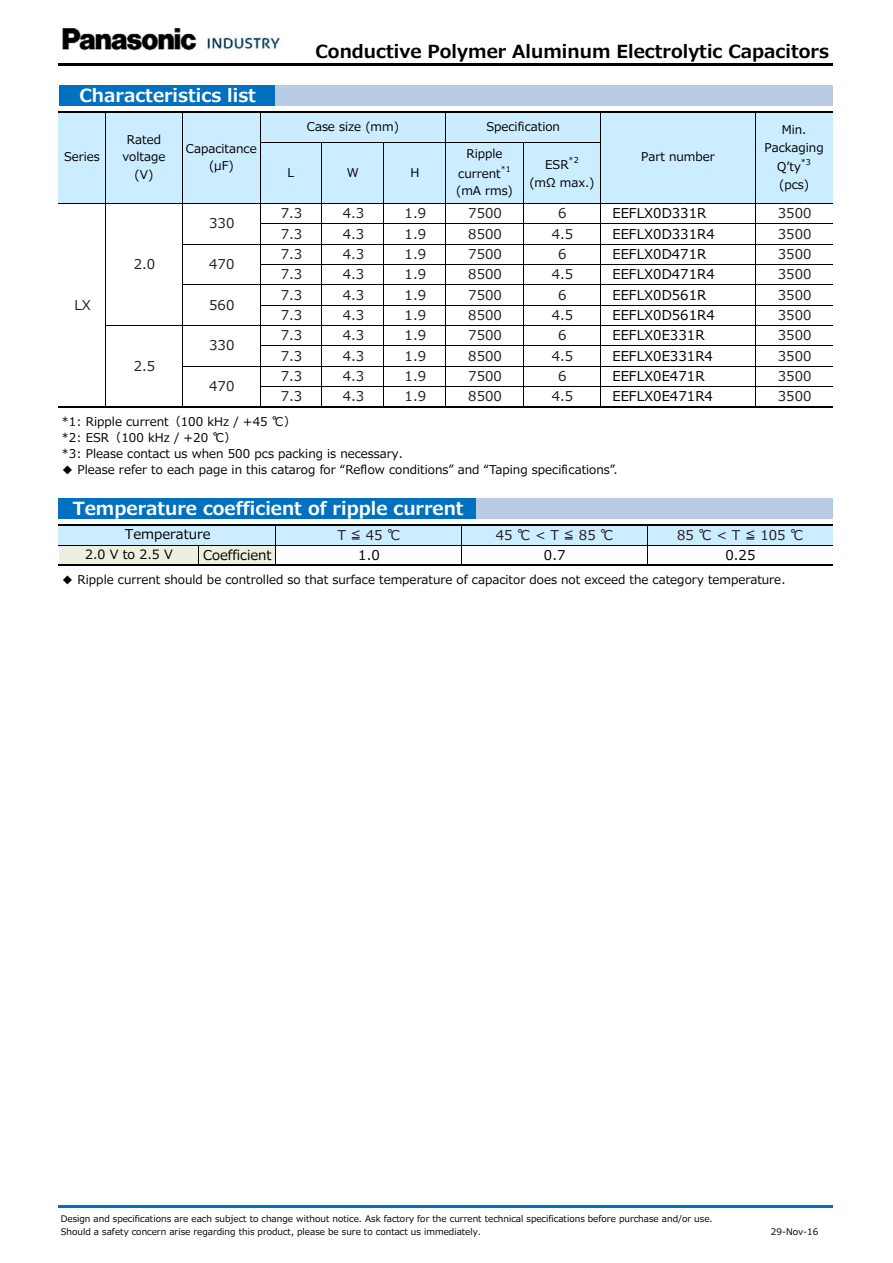
<style>
.page{position:relative;width:893px;height:1263px;background:#fff}
.page>*{position:absolute;margin:0;border:0;box-sizing:border-box;transform-origin:0 0}
.t1{font:700 18px "Meiryo UI";color:#fff}
.t2{font:700 18px "Meiryo UI";color:#000}
.t3{font:13.5px "Meiryo UI";letter-spacing:.005em;color:#231f20}
.t4{font:13.5px "Meiryo UI";color:#000}
.t5{font:12.75px "Meiryo UI";color:#000}
.t6{font:12px/17.4px "Meiryo UI";color:#000;text-align:center}
.t7{font:9px "Meiryo UI";color:#000}
.t8{font:8.1px "Meiryo UI";color:#000}
</style>
<div class="page">
<div style="left:59px;top:85px;width:217px;height:21px;background:#0070c0"></div>
<div style="left:275px;top:85px;width:558px;height:21px;background:#b8cce4"></div>
<div style="left:59px;top:112px;width:774px;height:92px;background:#ccecff"></div>
<div style="left:59px;top:498px;width:418px;height:21px;background:#0070c0"></div>
<div style="left:477px;top:498px;width:356px;height:21px;background:#b8cce4"></div>
<div style="left:59px;top:525px;width:774px;height:20px;background:#ccecff"></div>
<div style="left:59px;top:545px;width:217px;height:20px;background:#ebf1de"></div>
<hr style="left:105px;top:112px;width:1px;height:294px;background:#000">
<hr style="left:183px;top:112px;width:1px;height:294px;background:#000">
<hr style="left:260px;top:112px;width:1px;height:294px;background:#000">
<hr style="left:446px;top:112px;width:1px;height:294px;background:#000">
<hr style="left:600px;top:112px;width:1px;height:294px;background:#000">
<hr style="left:755px;top:112px;width:1px;height:294px;background:#000">
<hr style="left:322px;top:142px;width:1px;height:264px;background:#000">
<hr style="left:384px;top:142px;width:1px;height:264px;background:#000">
<hr style="left:523px;top:142px;width:1px;height:264px;background:#000">
<hr style="left:275px;top:525px;width:1px;height:39px;background:#000">
<hr style="left:461px;top:525px;width:1px;height:39px;background:#000">
<hr style="left:647px;top:525px;width:1px;height:39px;background:#000">
<svg style="left:198px;top:546px;width:1px;height:18px"></svg>
<hr style="left:59px;top:63px;width:774px;height:3px;background:#000">
<hr style="left:59px;top:111px;width:774px;height:1px;background:#000">
<hr style="left:260px;top:142px;width:341px;height:1px;background:#000">
<hr style="left:59px;top:203px;width:774px;height:1px;background:#000">
<hr style="left:260px;top:224px;width:573px;height:1px;background:#000">
<hr style="left:183px;top:244px;width:650px;height:1px;background:#000">
<hr style="left:260px;top:264px;width:573px;height:1px;background:#000">
<hr style="left:183px;top:285px;width:650px;height:1px;background:#000">
<hr style="left:260px;top:305px;width:573px;height:1px;background:#000">
<hr style="left:105px;top:325px;width:728px;height:1px;background:#000">
<hr style="left:260px;top:346px;width:573px;height:1px;background:#000">
<hr style="left:183px;top:366px;width:650px;height:1px;background:#000">
<hr style="left:260px;top:386px;width:573px;height:1px;background:#000">
<hr style="left:59px;top:406px;width:774px;height:2px;background:#000">
<hr style="left:59px;top:524px;width:774px;height:1px;background:#000">
<hr style="left:59px;top:545px;width:774px;height:1px;background:#000">
<hr style="left:59px;top:564px;width:774px;height:2px;background:#000">
<hr style="left:59px;top:1205px;width:774px;height:3px;background:#0070c0">
<img style="left:62px;top:28px;width:218px;height:23px">
<p class="t1" style="left:80px;top:82px;width:178px">Characteristics list</p>
<p class="t6" style="left:122px;top:132px;width:44px">Rated voltage (V)</p>
<p class="t6" style="left:186px;top:140px;width:72px">Capacitance (μF)</p>
<p class="t6" style="left:64px;top:149px;width:37px">Series</p>
<p class="t3" style="left:74px;top:295px;width:18px">LX</p>
<p class="t3" style="left:134px;top:255px;width:23px">2.0</p>
<p class="t3" style="left:134px;top:356px;width:23px">2.5</p>
<p class="t3" style="left:209px;top:214px;width:27px">330</p>
<p class="t3" style="left:209px;top:255px;width:27px">470</p>
<p class="t3" style="left:209px;top:295px;width:27px">560</p>
<p class="t3" style="left:209px;top:336px;width:27px">330</p>
<p class="t3" style="left:209px;top:377px;width:27px">470</p>
<p class="t2" style="left:316px;top:38px;width:515px">Conductive Polymer Aluminum Electrolytic Capacitors</p>
<p class="t6" style="left:307px;top:118px;width:94px">Case size (mm)</p>
<p class="t6" style="left:486px;top:118px;width:75px">Specification</p>
<p class="t6" style="left:288px;top:164px;width:8px">L</p>
<p class="t6" style="left:347px;top:164px;width:14px">W</p>
<p class="t6" style="left:410px;top:164px;width:10px">H</p>
<p class="t6" style="left:458px;top:145px;width:46px;line-height:19.2px;text-align:right">Ripple current</p>
<p class="t8" style="left:501px;top:163px;width:12px">*1</p>
<p class="t6" style="left:456px;top:183px;width:58px">(mA rms)</p>
<p class="t6" style="left:545px;top:157px;width:25px">ESR</p>
<p class="t8" style="left:569px;top:155px;width:12px">*2</p>
<p class="t6" style="left:529px;top:174px;width:67px">(mΩ max.)</p>
<p class="t3" style="left:281px;top:204px;width:23px">7.3</p>
<p class="t3" style="left:281px;top:224px;width:23px">7.3</p>
<p class="t3" style="left:281px;top:245px;width:23px">7.3</p>
<p class="t3" style="left:281px;top:265px;width:23px">7.3</p>
<p class="t3" style="left:281px;top:285px;width:23px">7.3</p>
<p class="t3" style="left:281px;top:306px;width:23px">7.3</p>
<p class="t3" style="left:281px;top:326px;width:23px">7.3</p>
<p class="t3" style="left:343px;top:204px;width:23px">4.3</p>
<p class="t3" style="left:343px;top:224px;width:23px">4.3</p>
<p class="t3" style="left:405px;top:204px;width:23px">1.9</p>
<p class="t3" style="left:405px;top:224px;width:23px">1.9</p>
<p class="t3" style="left:405px;top:245px;width:23px">1.9</p>
<p class="t3" style="left:405px;top:265px;width:23px">1.9</p>
<p class="t3" style="left:405px;top:285px;width:23px">1.9</p>
<p class="t3" style="left:405px;top:306px;width:23px">1.9</p>
<p class="t3" style="left:405px;top:326px;width:23px">1.9</p>
<p class="t3" style="left:405px;top:346px;width:23px">1.9</p>
<p class="t3" style="left:405px;top:367px;width:23px">1.9</p>
<p class="t3" style="left:468px;top:204px;width:35px">7500</p>
<p class="t3" style="left:468px;top:224px;width:35px">8500</p>
<p class="t3" style="left:468px;top:245px;width:35px">7500</p>
<p class="t3" style="left:468px;top:265px;width:35px">8500</p>
<p class="t3" style="left:558px;top:204px;width:10px">6</p>
<p class="t3" style="left:552px;top:224px;width:23px">4.5</p>
<p class="t3" style="left:558px;top:245px;width:10px">6</p>
<p class="t3" style="left:552px;top:265px;width:23px">4.5</p>
<p class="t3" style="left:558px;top:285px;width:10px">6</p>
<p class="t3" style="left:552px;top:306px;width:23px">4.5</p>
<p class="t3" style="left:558px;top:326px;width:10px">6</p>
<p class="t3" style="left:552px;top:346px;width:23px">4.5</p>
<p class="t3" style="left:343px;top:245px;width:23px">4.3</p>
<p class="t3" style="left:343px;top:265px;width:23px">4.3</p>
<p class="t3" style="left:343px;top:285px;width:23px">4.3</p>
<p class="t3" style="left:343px;top:306px;width:23px">4.3</p>
<p class="t3" style="left:343px;top:326px;width:23px">4.3</p>
<p class="t3" style="left:343px;top:346px;width:23px">4.3</p>
<p class="t3" style="left:343px;top:367px;width:23px">4.3</p>
<p class="t3" style="left:468px;top:285px;width:35px">7500</p>
<p class="t3" style="left:468px;top:306px;width:35px">8500</p>
<p class="t3" style="left:468px;top:326px;width:35px">7500</p>
<p class="t3" style="left:468px;top:346px;width:35px">8500</p>
<p class="t3" style="left:468px;top:367px;width:35px">7500</p>
<p class="t3" style="left:281px;top:346px;width:23px">7.3</p>
<p class="t3" style="left:281px;top:367px;width:23px">7.3</p>
<p class="t3" style="left:558px;top:367px;width:10px">6</p>
<p class="t6" style="left:641px;top:149px;width:75px">Part number</p>
<p class="t4" style="left:612px;top:204px;width:96px">EEFLX0D331R</p>
<p class="t4" style="left:612px;top:224px;width:104px">EEFLX0D331R4</p>
<p class="t4" style="left:612px;top:245px;width:96px">EEFLX0D471R</p>
<p class="t4" style="left:612px;top:265px;width:104px">EEFLX0D471R4</p>
<p class="t4" style="left:612px;top:285px;width:96px">EEFLX0D561R</p>
<p class="t4" style="left:612px;top:306px;width:104px">EEFLX0D561R4</p>
<p class="t4" style="left:612px;top:326px;width:94px">EEFLX0E331R</p>
<p class="t4" style="left:612px;top:346px;width:102px">EEFLX0E331R4</p>
<p class="t4" style="left:612px;top:367px;width:94px">EEFLX0E471R</p>
<p class="t6" style="left:764px;top:122px;width:61px">Min.<br>Packaging</p>
<p class="t6" style="left:777px;top:159px;width:25px">Q’ty</p>
<p class="t8" style="left:801px;top:157px;width:12px">*3</p>
<p class="t6" style="left:779px;top:176px;width:31px">(pcs)</p>
<p class="t3" style="left:778px;top:204px;width:35px">3500</p>
<p class="t3" style="left:778px;top:224px;width:35px">3500</p>
<p class="t3" style="left:778px;top:245px;width:35px">3500</p>
<p class="t3" style="left:778px;top:265px;width:35px">3500</p>
<p class="t3" style="left:778px;top:285px;width:35px">3500</p>
<p class="t3" style="left:778px;top:306px;width:35px">3500</p>
<p class="t3" style="left:778px;top:326px;width:35px">3500</p>
<p class="t3" style="left:778px;top:346px;width:35px">3500</p>
<p class="t3" style="left:778px;top:367px;width:35px">3500</p>
<p class="t3" style="left:281px;top:387px;width:23px">7.3</p>
<p class="t3" style="left:405px;top:387px;width:23px">1.9</p>
<p class="t3" style="left:468px;top:387px;width:35px">8500</p>
<p class="t3" style="left:343px;top:387px;width:23px">4.3</p>
<p class="t3" style="left:778px;top:387px;width:35px">3500</p>
<p class="t3" style="left:552px;top:387px;width:23px">4.5</p>
<p class="t4" style="left:612px;top:387px;width:102px">EEFLX0E471R4</p>
<p class="t6" style="left:61px;top:413px;width:236px">*1: Ripple current（100 kHz / +45 ℃）</p>
<p class="t6" style="left:61px;top:429px;width:185px">*2: ESR（100 kHz / +20 ℃）　</p>
<p class="t6" style="left:61px;top:446px;width:343px">*3: Please contact us when 500 pcs packing is necessary.</p>
<p class="t6" style="left:61px;top:462px;width:558px">◆ Please refer to each page in this catarog for “Reflow conditions” and “Taping specifications”.</p>
<p class="t1" style="left:73px;top:495px;width:392px">Temperature coefficient of ripple current</p>
<p class="t4" style="left:125px;top:525px;width:87px">Temperature</p>
<p class="t3" style="left:337px;top:525px;width:65px">T ≦ 45 ℃</p>
<p class="t3" style="left:496px;top:525px;width:120px">45 ℃ &lt; T ≦ 85 ℃</p>
<p class="t3" style="left:677px;top:525px;width:128px">85 ℃ &lt; T ≦ 105 ℃</p>
<p class="t5" style="left:85px;top:546px;width:89px">2.0 V to 2.5 V</p>
<p class="t4" style="left:203px;top:545px;width:70px">Coefficient</p>
<p class="t4" style="left:358px;top:545px;width:23px">1.0</p>
<p class="t4" style="left:544px;top:545px;width:23px">0.7</p>
<p class="t4" style="left:725px;top:545px;width:31px">0.25</p>
<p class="t6" style="left:61px;top:572px;width:726px">◆ Ripple current should be controlled so that surface temperature of capacitor does not exceed the category temperature.</p>
<p class="t7" style="left:61px;top:1212px;width:653px">Design and specifications are each subject to change without notice. Ask factory for the current technical specifications before purchase and/or use.</p>
<p class="t7" style="left:61px;top:1225px;width:422px">Should a safety concern arise regarding this product, please be sure to contact us immediately.</p>
<p class="t7" style="left:771px;top:1225px;width:49px">29-Nov-16</p>
</div>
